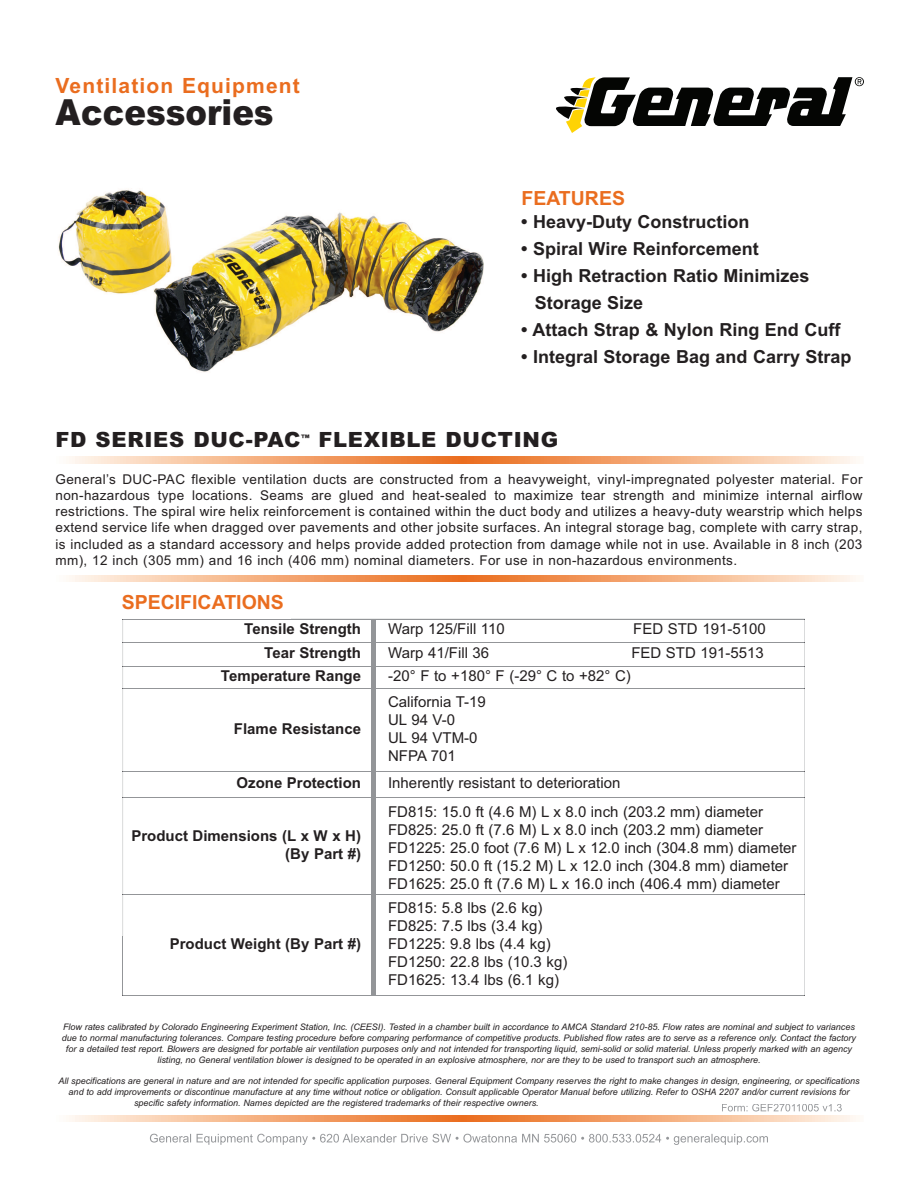
<style>
.page{position:relative;width:918px;height:1188px;background:#fff}
.page>*{position:absolute;margin:0;border:0;box-sizing:border-box;transform-origin:0 0}
.t1{font:900 36px "Arial";color:#231f20;scale:.9 1}
.t2{font:900 21px "Arial";letter-spacing:.035em;color:#231f20}
.t3{font:700 21px "Arial";letter-spacing:.055em;color:#ea6d1f}
.t4{font:700 19.5px "Arial";color:#ea6d1f}
.t5{font:700 18px/27px "Arial";color:#231f20}
.t6{font:15px/18px "Arial";color:#231f20}
.t7{font:700 15px/18px "Arial";color:#231f20;text-align:right}
.t8{font:13.5px/16.2px "Arial";letter-spacing:.03em;color:#231f20;text-align:justify}
.t9{font:italic 9px/10.8px "Arial";color:#231f20;text-align:center}
.t10{font:900 9px "Arial";color:#231f20}
</style>
<div class="page">
<img style="left:58px;top:190px;width:426px;height:182px">
<svg style="left:150px;top:1134px;width:75px;height:11px"></svg>
<svg style="left:556px;top:78px;width:308px;height:55px"></svg>
<svg style="left:69px;top:457px;width:787px;height:7px;background:#f4af80"></svg>
<svg style="left:69px;top:575px;width:787px;height:7px;background:#f4af80"></svg>
<svg style="left:69px;top:1115px;width:787px;height:7px;background:#f4af80"></svg>
<svg style="left:722px;top:1104px;width:85px;height:7px"></svg>
<svg style="left:124px;top:620px;width:681px;height:375px"></svg>
<hr style="left:123px;top:689px;width:1px;height:82px;background:#939598">
<hr style="left:123px;top:797px;width:1px;height:97px;background:#939598">
<hr style="left:123px;top:894px;width:1px;height:42px;background:#939598">
<hr style="left:123px;top:936px;width:1px;height:59px;background:#939598">
<hr style="left:805px;top:894px;width:1px;height:101px;background:#939598">
<hr style="left:805px;top:689px;width:1px;height:82px;background:#939598">
<hr style="left:805px;top:797px;width:1px;height:97px;background:#939598">
<hr style="left:123px;top:619px;width:682px;height:1px;background:#939598">
<hr style="left:123px;top:642px;width:682px;height:1px;background:#939598">
<hr style="left:123px;top:666px;width:682px;height:1px;background:#939598">
<hr style="left:123px;top:689px;width:682px;height:1px;background:#939598">
<hr style="left:123px;top:771px;width:682px;height:1px;background:#939598">
<hr style="left:123px;top:797px;width:682px;height:1px;background:#939598">
<hr style="left:123px;top:894px;width:682px;height:1px;background:#939598">
<hr style="left:123px;top:995px;width:682px;height:1px;background:#939598">
<div style="left:371px;top:619px;width:5px;height:377px;background:#939598"></div>
<h2 class="t3" style="left:56px;top:73px;width:246px">Ventilation Equipment</h2>
<h1 class="t1" style="left:55px;top:92px;width:244px">Accessories</h1>
<h3 class="t4" style="left:521px;top:187px;width:105px">FEATURES</h3>
<h3 class="t5" style="left:521px;top:208px;width:230px">• Heavy-Duty Construction</h3>
<h3 class="t5" style="left:521px;top:235px;width:239px">• Spiral Wire Reinforcement</h3>
<h3 class="t5" style="left:535px;top:262px;width:276px;text-indent:-14px">• High Retraction Ratio Minimizes<br>Storage Size</h3>
<h3 class="t5" style="left:521px;top:316px;width:321px">• Attach Strap &amp; Nylon Ring End Cuff</h3>
<h3 class="t5" style="left:521px;top:343px;width:332px">• Integral Storage Bag and Carry Strap</h3>
<h2 class="t2" style="left:56px;top:428px;width:246px">FD SERIES DUC-PAC</h2>
<p class="t10" style="left:301px;top:432px;width:10px">™</p>
<h2 class="t2" style="left:318px;top:428px;width:241px">FLEXIBLE DUCTING</h2>
<p class="t8" style="left:56px;top:471px;width:809px">General’s DUC-PAC flexible ventilation ducts are constructed from a heavyweight, vinyl-impregnated polyester material. For non-hazardous type locations. Seams are glued and heat-sealed to maximize tear strength and minimize internal airflow restrictions. The spiral wire helix reinforcement is contained within the duct body and utilizes a heavy-duty wearstrip which helps extend service life when dragged over pavements and other jobsite surfaces. An integral storage bag, complete with carry strap, is included as a standard accessory and helps provide added protection from damage while not in use. Available in 8 inch (203 mm), 12 inch (305 mm) and 16 inch (406 mm) nominal diameters. For use in non-hazardous environments.</p>
<h3 class="t4" style="left:122px;top:591px;width:164px">SPECIFICATIONS</h3>
<h3 class="t7" style="left:244px;top:620px;width:118px">Tensile Strength</h3>
<h3 class="t6" style="left:388px;top:620px;width:118px">Warp 125/Fill 110</h3>
<h3 class="t6" style="left:633px;top:620px;width:134px">FED STD 191-5100</h3>
<h3 class="t7" style="left:264px;top:644px;width:98px">Tear Strength</h3>
<h3 class="t6" style="left:388px;top:644px;width:103px">Warp 41/Fill 36</h3>
<h3 class="t6" style="left:631px;top:644px;width:134px">FED STD 191-5513</h3>
<h3 class="t7" style="left:221px;top:667px;width:142px">Temperature Range</h3>
<h3 class="t6" style="left:388px;top:667px;width:244px">-20° F to +180° F (-29° C to +82° C)</h3>
<h3 class="t7" style="left:234px;top:720px;width:129px">Flame Resistance</h3>
<h3 class="t6" style="left:388px;top:693px;width:99px">California T-19<br>UL 94 V-0<br>UL 94 VTM-0<br>NFPA 701</h3>
<h3 class="t7" style="left:237px;top:774px;width:126px">Ozone Protection</h3>
<h3 class="t6" style="left:388px;top:774px;width:234px">Inherently resistant to deterioration</h3>
<h3 class="t7" style="left:131px;top:826px;width:231px">Product Dimensions (L x W x H) (By Part #)</h3>
<p class="t6" style="left:388px;top:803px;width:410px">FD815: 15.0 ft (4.6 M) L x 8.0 inch (203.2 mm) diameter FD825: 25.0 ft (7.6 M) L x 8.0 inch (203.2 mm) diameter FD1225: 25.0 foot (7.6 M) L x 12.0 inch (304.8 mm) diameter FD1250: 50.0 ft (15.2 M) L x 12.0 inch (304.8 mm) diameter FD1625: 25.0 ft (7.6 M) L x 16.0 inch (406.4 mm) diameter</p>
<h3 class="t7" style="left:170px;top:934px;width:193px">Product Weight (By Part #)</h3>
<h3 class="t6" style="left:388px;top:898px;width:181px">FD815: 5.8 lbs (2.6 kg)<br>FD825: 7.5 lbs (3.4 kg)<br>FD1225: 9.8 lbs (4.4 kg)<br>FD1250: 22.8 lbs (10.3 kg)<br>FD1625: 13.4 lbs (6.1 kg)</h3>
<p class="t9" style="left:62px;top:1022px;width:796px">Flow rates calibrated by Colorado Engineering Experiment Station, Inc. (CEESI). Tested in a chamber built in accordance to AMCA Standard 210-85. Flow rates are nominal and subject to variances due to normal manufacturing tolerances. Compare testing procedure before comparing performance of competitive products. Published flow rates are to serve as a reference only. Contact the factory for a detailed test report. Blowers are designed for portable air ventilation purposes only and not intended for transporting liquid, semi-solid or solid material. Unless properly marked with an agency listing, no General ventilation blower is designed to be operated in an explosive atmosphere, nor are they to be used to transport such an atmosphere.</p>
<p class="t9" style="left:58px;top:1076px;width:803px">All specifications are general in nature and are not intended for specific application purposes. General Equipment Company reserves the right to make changes in design, engineering, or specifications</p>
<p class="t9" style="left:69px;top:1087px;width:782px">and to add improvements or discontinue manufacture at any time without notice or obligation. Consult applicable Operator Manual before utilizing. Refer to OSHA 2207 and/or current revisions for</p>
<p class="t9" style="left:134px;top:1097px;width:406px">specific safety information. Names depicted are the registered trademarks of their respective owners.</p>
</div>
